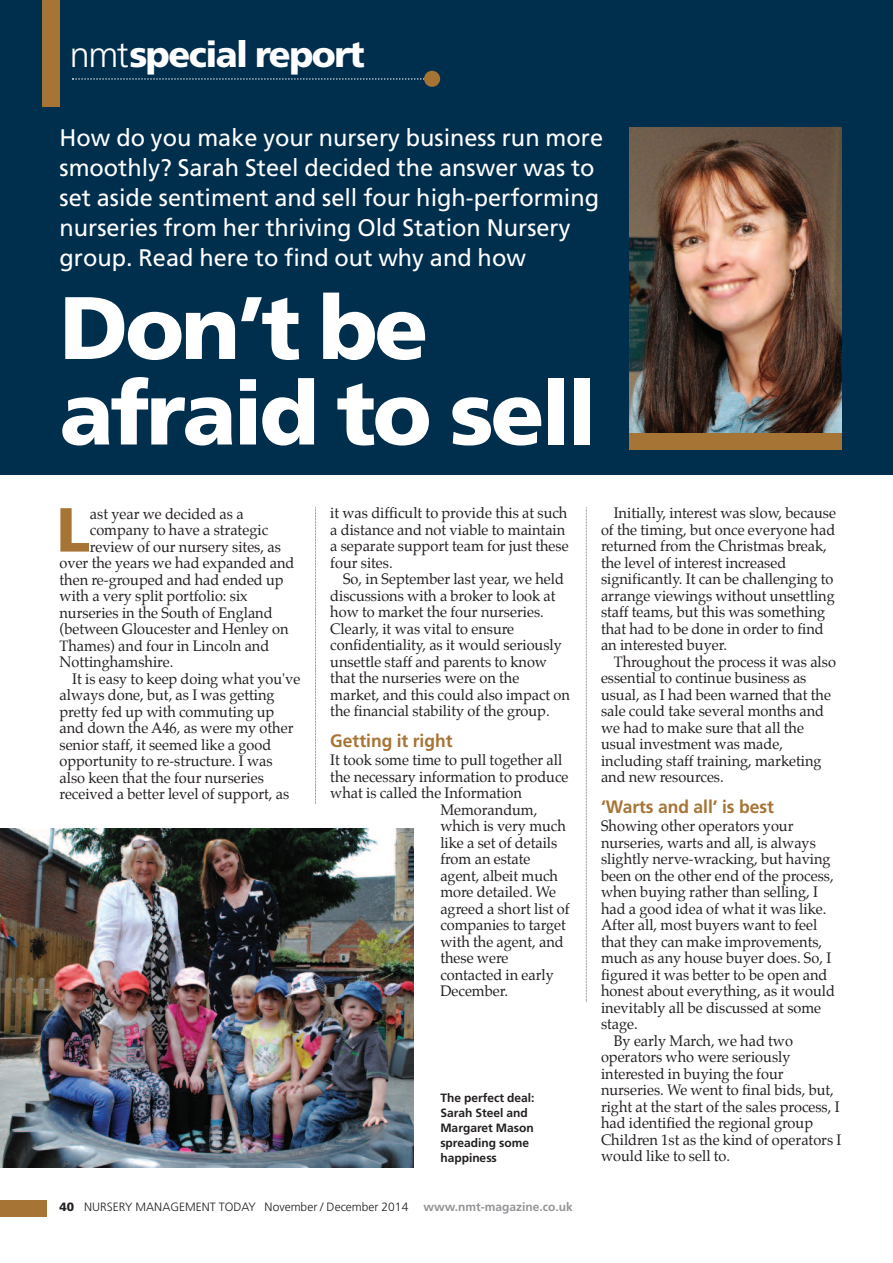
<style>
.page{position:relative;width:893px;height:1263px;background:#fff}
.page>*{position:absolute;margin:0;border:0;box-sizing:border-box;transform-origin:0 0}
.t1{font:900 88.5px/85.5px "Frutiger";letter-spacing:-.035em;color:#fff}
.t2{font:900 62.1px "Frutiger";color:#a67435}
.t3{font:900 36px "Frutiger";letter-spacing:-.045em;color:#fff}
.t4{font:24px/30px "Frutiger";color:#fff}
.t5{font:700 18px "Frutiger";color:#a67435}
.t6{font:15px/16.5px "Palatino";color:#231f20}
.t7{font:300 12px "Frutiger";color:#231f20}
.t8{font:700 12px/15px "Frutiger";color:#231f20}
.s1{font-weight:300}
.s2{font-weight:900}
.s3{font-weight:700;color:#939598}
</style>
<div class="page">
<div style="left:0;top:0;width:893px;height:474px;background:#002f4e"></div>
<svg style="left:72px;top:78px;width:352px;height:2px"></svg>
<div style="left:424px;top:71px;width:16px;height:16px;background:#a67435;border-radius:50%"></div>
<div style="left:43px;top:0;width:17px;height:106px;background:#a67435"></div>
<div style="left:0;top:1200px;width:47px;height:17px;background:#a67435"></div>
<svg style="left:586px;top:507px;width:1px;height:495px"></svg>
<svg style="left:315px;top:507px;width:1px;height:297px"></svg>
<img style="left:629px;top:128px;width:213px;height:305px">
<div style="left:629px;top:433px;width:213px;height:16px;background:#a67435"></div>
<img style="left:0;top:829px;width:413px;height:338px">
<h3 class="t3" style="left:70px;top:40px;width:297px"><span class="s1">nmt</span>special report</h3>
<h3 class="t4" style="left:60px;top:124px;width:545px">How do you make your nursery business run more smoothly? Sarah Steel decided the answer was to set aside sentiment and sell four high-performing nurseries from her thriving Old Station Nursery group. Read here to find out why and how</h3>
<h1 class="t1" style="left:60px;top:292px;width:539px">Don’t be afraid to sell</h1>
<h2 class="t2" style="left:56px;top:505px;width:35px">L</h2>
<p class="t6" style="left:90px;top:506px;width:155px">ast year we decided as a</p>
<p class="t6" style="left:90px;top:523px;width:180px">company to have a strategic</p>
<p class="t6" style="left:90px;top:539px;width:192px">review of our nursery sites, as</p>
<p class="t6" style="left:60px;top:556px;width:236px">over the years we had expanded and</p>
<p class="t6" style="left:60px;top:572px;width:226px">then re-grouped and had ended up</p>
<p class="t6" style="left:60px;top:589px;width:190px">with a very split portfolio: six</p>
<p class="t6" style="left:60px;top:605px;width:215px">nurseries in the South of England</p>
<p class="t6" style="left:60px;top:622px;width:231px">(between Gloucester and Henley on</p>
<p class="t6" style="left:60px;top:638px;width:211px">Thames) and four in Lincoln and</p>
<p class="t6" style="left:60px;top:655px;width:115px">Nottinghamshire.</p>
<p class="t6" style="left:72px;top:671px;width:230px">It is easy to keep doing what you've</p>
<p class="t6" style="left:60px;top:688px;width:217px">always done, but, as I was getting</p>
<p class="t6" style="left:60px;top:704px;width:216px">pretty fed up with commuting up</p>
<p class="t6" style="left:60px;top:721px;width:235px">and down the A46, as were my other</p>
<p class="t6" style="left:60px;top:737px;width:213px">senior staff, it seemed like a good</p>
<p class="t6" style="left:60px;top:754px;width:215px">opportunity to re-structure. I was</p>
<p class="t6" style="left:60px;top:770px;width:206px">also keen that the four nurseries</p>
<p class="t6" style="left:60px;top:787px;width:231px">received a better level of support, as</p>
<p class="t6" style="left:330px;top:506px;width:240px">it was difficult to provide this at such a distance and not viable to maintain a separate support team for just these four sites.</p>
<p class="t6" style="left:330px;top:572px;width:241px;text-indent:13px">So, in September last year, we held discussions with a broker to look at how to market the four nurseries.<br>Clearly, it was vital to ensure confidentiality, as it would seriously unsettle staff and parents to know that the nurseries were on the market, and this could also impact on the financial stability of the group.</p>
<p class="t5" style="left:330px;top:733px;width:124px">Getting it right</p>
<p class="t6" style="left:330px;top:753px;width:234px">It took some time to pull together all</p>
<p class="t6" style="left:330px;top:769px;width:240px">the necessary information to produce</p>
<p class="t6" style="left:330px;top:786px;width:193px">what is called the Information</p>
<p class="t6" style="left:440px;top:802px;width:99px">Memorandum,</p>
<p class="t6" style="left:440px;top:819px;width:127px">which is very much</p>
<p class="t6" style="left:440px;top:835px;width:119px">like a set of details</p>
<p class="t6" style="left:440px;top:852px;width:92px">from an estate</p>
<p class="t6" style="left:440px;top:868px;width:119px">agent, albeit much</p>
<p class="t6" style="left:440px;top:885px;width:117px">more detailed. We</p>
<p class="t6" style="left:440px;top:901px;width:131px">agreed a short list of</p>
<p class="t6" style="left:440px;top:918px;width:127px">companies to target</p>
<p class="t6" style="left:440px;top:934px;width:125px">with the agent, and</p>
<p class="t6" style="left:440px;top:951px;width:70px">these were</p>
<p class="t6" style="left:440px;top:967px;width:115px">contacted in early</p>
<p class="t6" style="left:440px;top:984px;width:69px">December.</p>
<p class="t8" style="left:440px;top:1091px;width:96px">The perfect deal:<br>Sarah Steel and<br>Margaret Mason spreading some happiness</p>
<p class="t7" style="left:60px;top:1202px;width:515px"><span class="s2">40</span> NURSERY MANAGEMENT TODAY November / December 2014 <span class="s3">www.nmt-magazine.co.uk</span></p>
<p class="t6" style="left:601px;top:506px;width:237px;text-indent:13px">Initially, interest was slow, because of the timing, but once everyone had returned from the Christmas break, the level of interest increased significantly. It can be challenging to arrange viewings without unsettling staff teams, but this was something that had to be done in order to find an interested buyer.</p>
<p class="t6" style="left:601px;top:654px;width:236px;text-indent:13px">Throughout the process it was also essential to continue business as usual, as I had been warned that the sale could take several months and we had to make sure that all the usual investment was made, including staff training, marketing and new resources.</p>
<p class="t5" style="left:601px;top:799px;width:174px">‘Warts and all’ is best</p>
<p class="t6" style="left:601px;top:819px;width:194px">Showing other operators your</p>
<p class="t6" style="left:601px;top:835px;width:216px">nurseries, warts and all, is always</p>
<p class="t6" style="left:601px;top:852px;width:231px">slightly nerve-wracking, but having</p>
<p class="t6" style="left:601px;top:868px;width:234px">been on the other end of the process,</p>
<p class="t6" style="left:601px;top:885px;width:218px">when buying rather than selling, I</p>
<p class="t6" style="left:601px;top:901px;width:227px">had a good idea of what it was like.</p>
<p class="t6" style="left:601px;top:918px;width:218px">After all, most buyers want to feel</p>
<p class="t6" style="left:601px;top:934px;width:223px">that they can make improvements,</p>
<p class="t6" style="left:601px;top:951px;width:232px">much as any house buyer does. So, I</p>
<p class="t6" style="left:601px;top:967px;width:228px">figured it was better to be open and</p>
<p class="t6" style="left:601px;top:984px;width:235px">honest about everything, as it would</p>
<p class="t6" style="left:601px;top:1000px;width:222px">inevitably all be discussed at some</p>
<p class="t6" style="left:601px;top:1017px;width:38px">stage.</p>
<p class="t6" style="left:614px;top:1033px;width:181px">By early March, we had two</p>
<p class="t6" style="left:601px;top:1050px;width:191px">operators who were seriously</p>
<p class="t6" style="left:601px;top:1066px;width:184px">interested in buying the four</p>
<p class="t6" style="left:601px;top:1083px;width:234px">nurseries. We went to final bids, but,</p>
<p class="t6" style="left:601px;top:1099px;width:240px">right at the start of the sales process, I</p>
<p class="t6" style="left:601px;top:1116px;width:214px">had identified the regional group</p>
<p class="t6" style="left:601px;top:1132px;width:242px">Children 1st as the kind of operators I</p>
<p class="t6" style="left:601px;top:1149px;width:131px">would like to sell to.</p>
</div>
